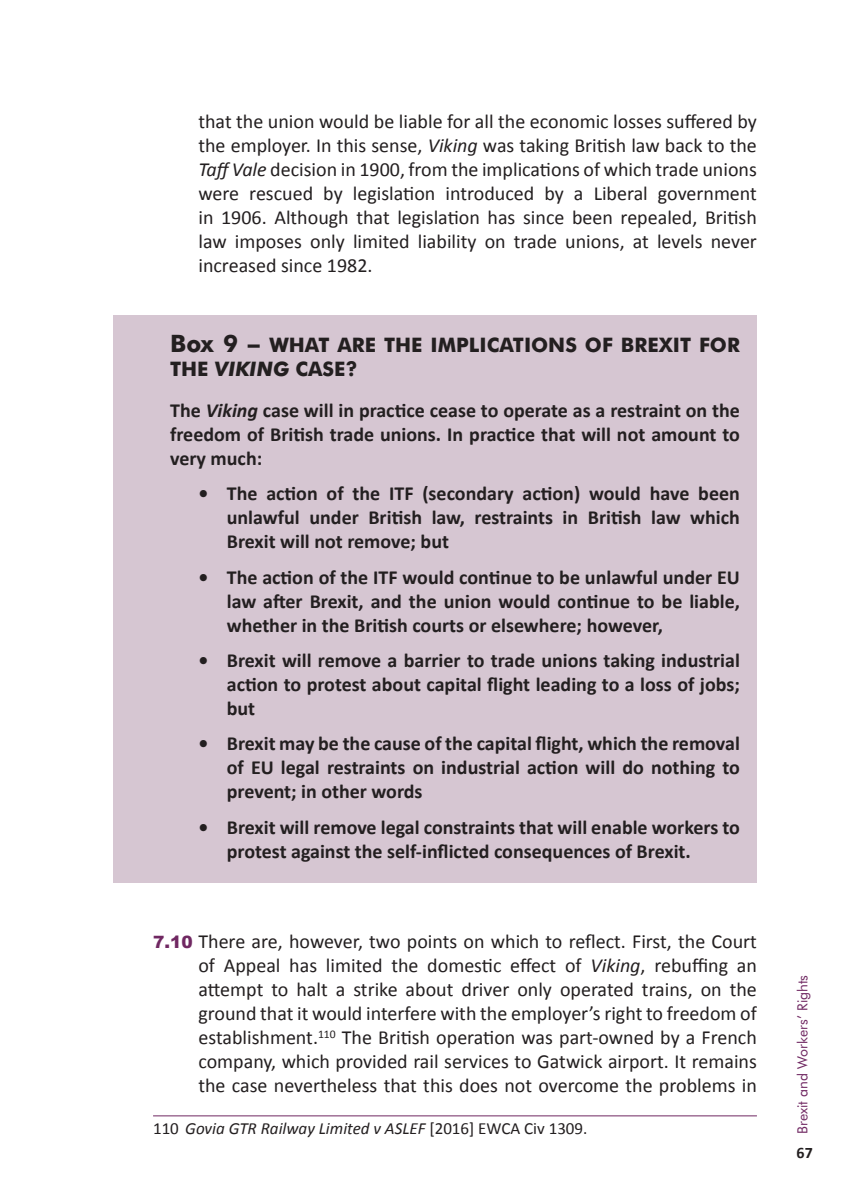
<style>
.page{position:relative;width:842px;height:1191px;background:#fff}
.page>*{position:absolute;margin:0;border:0;box-sizing:border-box;transform-origin:0 0}
.t1{font:20px/24px "Calibri";color:#231f20;text-align:justify}
.t2{font:700 20px/24px "Calibri";color:#231f20;text-align:justify}
.t3{font:700 20px/24px "Futura BT";color:#231f20}
.t4{font:italic 17px "Calibri";color:#231f20}
.t5{font:700 16px "Calibri";color:#231f20}
.t6{font:14px "Futura BT";color:#702862}
.s1{font-style:italic}
.s2{font-size:24px}
.s3{font-family:"Arial";font-weight:900;font-size:17px;color:#702862}
.s4{font-style:normal}
</style>
<div class="page">
<div style="left:113px;top:315px;width:644px;height:567px;background:#d6c6d2"></div>
<hr style="left:153px;top:1115px;width:604px;height:1px;background:#702862">
<p class="t1" style="left:198px;top:109px;width:560px">that the union would be liable for all the economic losses suffered by the employer. In this sense, <span class="s1">Viking</span> was taking British law back to the <span class="s1">Taff Vale</span> decision in 1900, from the implications of which trade unions were rescued by legislation introduced by a Liberal government in 1906. Although that legislation has since been repealed, British law imposes only limited liability on trade unions, at levels never increased since 1982.</p>
<p class="t3" style="left:170px;top:334px;width:571px"><span class="s2">Box 9 –</span> WHAT ARE THE IMPLICATIONS OF BREXIT FOR<br>THE <span class="s1">VIKING</span> CASE?</p>
<p class="t2" style="left:170px;top:397px;width:571px">The <span class="s1">Viking</span> case will in practice cease to operate as a restraint on the freedom of British trade unions. In practice that will not amount to very much:</p>
<p class="t2" style="left:227px;top:480px;width:515px;text-indent:-28px">• The action of the ITF (secondary action) would have been unlawful under British law, restraints in British law which Brexit will not remove; but</p>
<p class="t2" style="left:227px;top:566px;width:515px;text-indent:-28px">• The action of the ITF would continue to be unlawful under EU law after Brexit, and the union would continue to be liable, whether in the British courts or elsewhere; however,</p>
<p class="t2" style="left:227px;top:650px;width:515px;text-indent:-28px">• Brexit will remove a barrier to trade unions taking industrial action to protest about capital flight leading to a loss of jobs; but</p>
<p class="t2" style="left:227px;top:733px;width:515px;text-indent:-28px">• Brexit may be the cause of the capital flight, which the removal of EU legal restraints on industrial action will do nothing to prevent; in other words</p>
<p class="t2" style="left:227px;top:816px;width:515px;text-indent:-28px">• Brexit will remove legal constraints that will enable workers to protest against the self-inflicted consequences of Brexit.</p>
<p class="t1" style="left:198px;top:928px;width:560px;text-indent:-45px"><span class="s3">7.10</span> There are, however, two points on which to reflect. First, the Court of Appeal has limited the domestic effect of <span class="s1">Viking</span>, rebuffing an attempt to halt a strike about driver only operated trains, on the ground that it would interfere with the employer’s right to freedom of establishment.<sup>110</sup> The British operation was part-owned by a French company, which provided rail services to Gatwick airport. It remains the case nevertheless that this does not overcome the problems in</p>
<p class="t4" style="left:153px;top:1118px;width:436px"><span class="s4">110</span> Govia GTR Railway Limited v ASLEF <span class="s4">[2016] EWCA Civ 1309.</span></p>
<p class="t6" style="left:797px;top:1134px;width:160px;rotate:-90deg">Brexit and Workers’ Rights</p>
<p class="t5" style="left:797px;top:1146px;width:18px">67</p>
</div>
